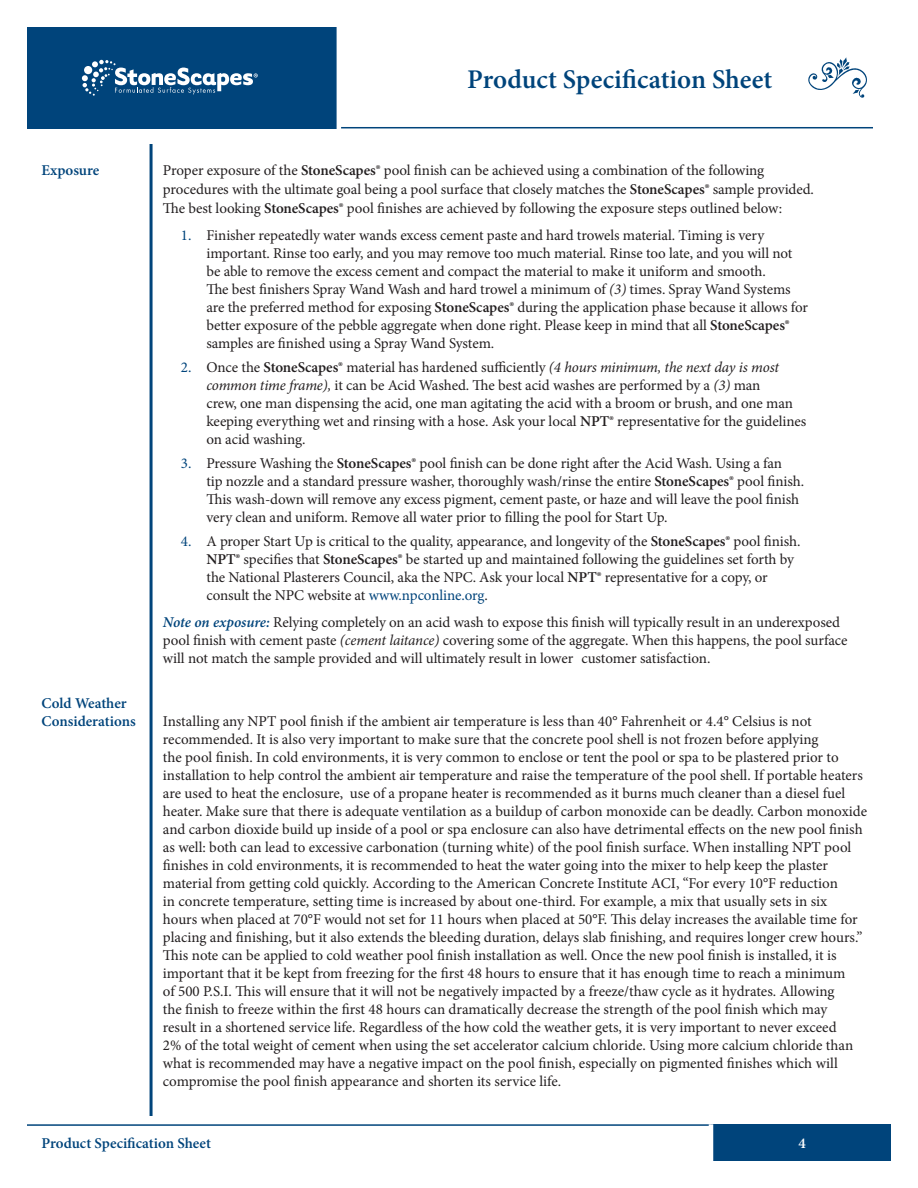
<style>
.page{position:relative;width:918px;height:1188px;background:#fff}
.page>*{position:absolute;margin:0;border:0;box-sizing:border-box;transform-origin:0 0}
.t1{font:600 27px "Minion Pro";color:#00447b}
.t2{font:15px/18px "Minion Pro";letter-spacing:-.005em;color:#231f20}
.t3{font:600 15px/18px "Minion Pro";color:#00447b}
.t4{font:600 15px "Minion Pro";color:#fff}
.s1{font-weight:600}
.s2{color:#00447b}
.s3{font-style:italic}
.s4{font-weight:600;font-style:italic;color:#00447b}
</style>
<div class="page">
<hr style="left:27px;top:127px;width:846px;height:1px;background:#00447b">
<hr style="left:27px;top:1124px;width:846px;height:2px;background:#00447b">
<svg style="left:808px;top:57px;width:59px;height:41px"></svg>
<div style="left:27px;top:27px;width:310px;height:101px;background:#00447b"></div>
<div style="left:711px;top:1124px;width:180px;height:37px;background:#00447b"></div>
<hr style="left:337px;top:27px;width:4px;height:102px;background:#fff">
<hr style="left:709px;top:1124px;width:4px;height:37px;background:#fff">
<hr style="left:150px;top:144px;width:3px;height:972px;background:#00447b">
<svg style="left:82px;top:60px;width:176px;height:36px"></svg>
<h1 class="t1" style="left:467px;top:60px;width:307px">Product Specification Sheet</h1>
<p class="t3" style="left:41px;top:161px;width:59px">Exposure</p>
<p class="t2" style="left:163px;top:161px;width:653px;line-height:18.9px">Proper exposure of the <span class="s1">StoneScapes®</span> pool finish can be achieved using a combination of the following procedures with the ultimate goal being a pool surface that closely matches the <span class="s1">StoneScapes®</span> sample provided.<br>The best looking <span class="s1">StoneScapes®</span> pool finishes are achieved by following the exposure steps outlined below:</p>
<p class="t2" style="left:206px;top:226px;width:603px;text-indent:-26px"><span class="s2">1.</span> Finisher repeatedly water wands excess cement paste and hard trowels material. Timing is very important. Rinse too early, and you may remove too much material. Rinse too late, and you will not be able to remove the excess cement and compact the material to make it uniform and smooth.<br>The best finishers Spray Wand Wash and hard trowel a minimum of <span class="s3">(3)</span> times. Spray Wand Systems are the preferred method for exposing <span class="s1">StoneScapes®</span> during the application phase because it allows for better exposure of the pebble aggregate when done right. Please keep in mind that all <span class="s1">StoneScapes® </span>samples are finished using a Spray Wand System.</p>
<p class="t2" style="left:206px;top:358px;width:601px;text-indent:-26px"><span class="s2">2.</span> Once the <span class="s1">StoneScapes®</span> material has hardened sufficiently <span class="s3">(4 hours minimum, the next day is most common time frame),</span> it can be Acid Washed. The best acid washes are performed by a <span class="s3">(3)</span> man<br>crew, one man dispensing the acid, one man agitating the acid with a broom or brush, and one man keeping everything wet and rinsing with a hose. Ask your local <span class="s1">NPT®</span> representative for the guidelines on acid washing.</p>
<p class="t2" style="left:206px;top:454px;width:599px;text-indent:-26px"><span class="s2">3.</span> Pressure Washing the <span class="s1">StoneScapes®</span> pool finish can be done right after the Acid Wash. Using a fan<br>tip nozzle and a standard pressure washer, thoroughly wash/rinse the entire <span class="s1">StoneScapes®</span> pool finish.<br>This wash-down will remove any excess pigment, cement paste, or haze and will leave the pool finish very clean and uniform. Remove all water prior to filling the pool for Start Up.</p>
<p class="t2" style="left:206px;top:532px;width:596px;text-indent:-26px"><span class="s2">4.</span> A proper Start Up is critical to the quality, appearance, and longevity of the <span class="s1">StoneScapes®</span> pool finish.<br><span class="s1">NPT®</span> specifies that <span class="s1">StoneScapes®</span> be started up and maintained following the guidelines set forth by the National Plasterers Council, aka the NPC. Ask your local <span class="s1">NPT®</span> representative for a copy, or consult the NPC website at <span class="s2">www.npconline.org</span>.</p>
<p class="t2" style="left:163px;top:613px;width:686px"><span class="s4">Note on exposure:</span> Relying completely on an acid wash to expose this finish will typically result in an underexposed pool finish with cement paste <span class="s3">(cement laitance)</span> covering some of the aggregate. When this happens, the pool surface will not match the sample provided and will ultimately result in lower customer satisfaction.</p>
<p class="t3" style="left:41px;top:694px;width:96px">Cold Weather<br>Considerations</p>
<p class="t2" style="left:163px;top:712px;width:706px">Installing any NPT pool finish if the ambient air temperature is less than 40° Fahrenheit or 4.4° Celsius is not recommended. It is also very important to make sure that the concrete pool shell is not frozen before applying<br>the pool finish. In cold environments, it is very common to enclose or tent the pool or spa to be plastered prior to installation to help control the ambient air temperature and raise the temperature of the pool shell. If portable heaters are used to heat the enclosure, use of a propane heater is recommended as it burns much cleaner than a diesel fuel heater. Make sure that there is adequate ventilation as a buildup of carbon monoxide can be deadly. Carbon monoxide and carbon dioxide build up inside of a pool or spa enclosure can also have detrimental effects on the new pool finish as well: both can lead to excessive carbonation (turning white) of the pool finish surface. When installing NPT pool finishes in cold environments, it is recommended to heat the water going into the mixer to help keep the plaster material from getting cold quickly. According to the American Concrete Institute ACI, “For every 10°F reduction<br>in concrete temperature, setting time is increased by about one-third. For example, a mix that usually sets in six<br>hours when placed at 70°F would not set for 11 hours when placed at 50°F. This delay increases the available time for placing and finishing, but it also extends the bleeding duration, delays slab finishing, and requires longer crew hours.” This note can be applied to cold weather pool finish installation as well. Once the new pool finish is installed, it is important that it be kept from freezing for the first 48 hours to ensure that it has enough time to reach a minimum<br>of 500 P.S.I. This will ensure that it will not be negatively impacted by a freeze/thaw cycle as it hydrates. Allowing<br>the finish to freeze within the first 48 hours can dramatically decrease the strength of the pool finish which may<br>result in a shortened service life. Regardless of the how cold the weather gets, it is very important to never exceed<br>2% of the total weight of cement when using the set accelerator calcium chloride. Using more calcium chloride than what is recommended may have a negative impact on the pool finish, especially on pigmented finishes which will compromise the pool finish appearance and shorten its service life.</p>
<p class="t3" style="left:41px;top:1134px;width:171px">Product Specification Sheet</p>
<p class="t4" style="left:798px;top:1133px;width:9px">4</p>
</div>
